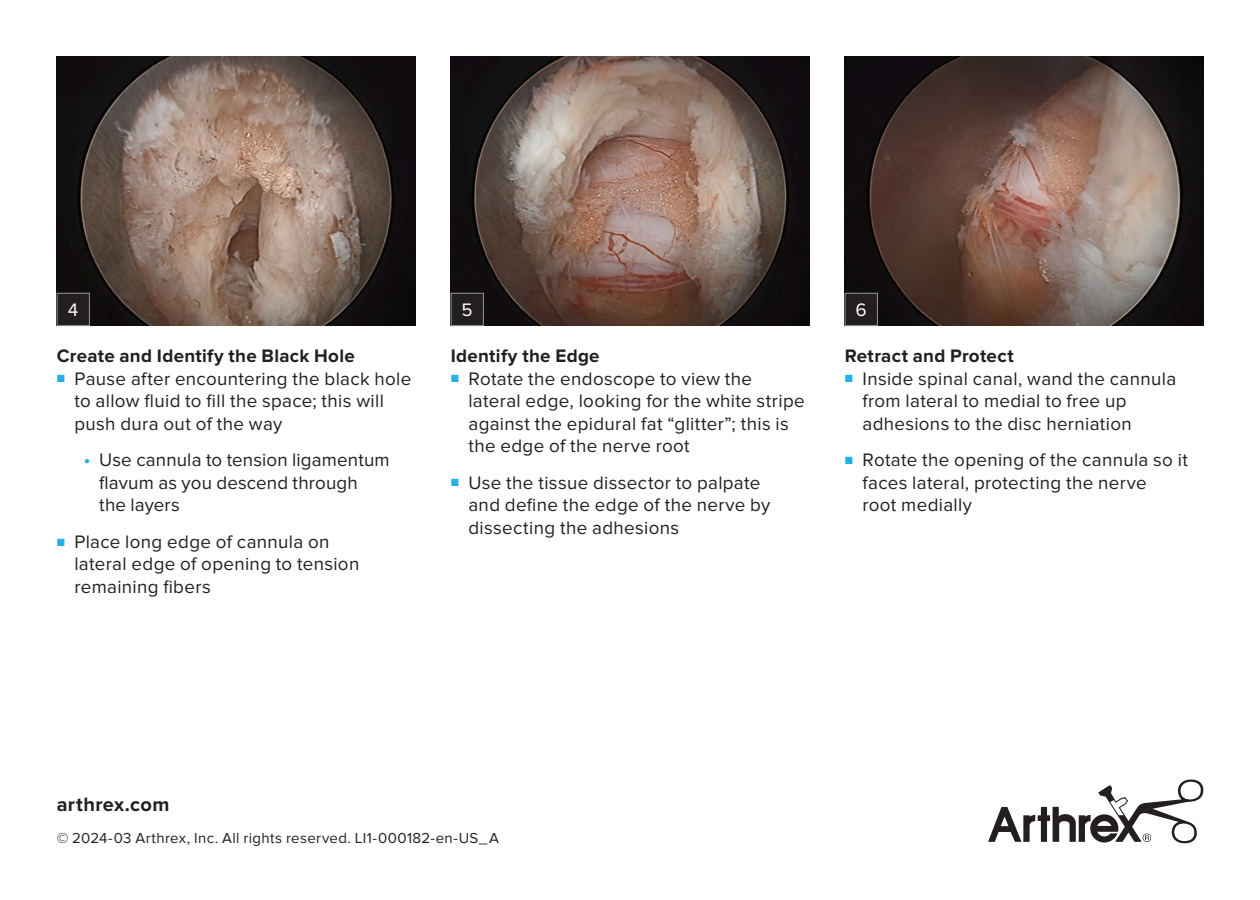
<style>
.page{position:relative;width:1260px;height:900px;background:#fff}
.page>*{position:absolute;margin:0;border:0;box-sizing:border-box;transform-origin:0 0}
.t1{font:700 20px "Proxima Nova";letter-spacing:.02em;color:#231f20}
.t2{font:18.75px/22.5px "Proxima Nova";letter-spacing:.02em;color:#231f20}
.t3{font:700 18.75px "Proxima Nova";letter-spacing:.015em;color:#231f20}
.t4{font:18.75px "Proxima Nova";color:#fff}
.t5{font:15px "Proxima Nova";letter-spacing:.025em;color:#231f20}
.s1{font-size:12.5px;color:#26b1e6}
.s2{font-size:20px;color:#26b1e6}
</style>
<div class="page">
<img style="left:57px;top:57px;width:358px;height:269px">
<img style="left:451px;top:57px;width:358px;height:269px">
<img style="left:845px;top:57px;width:358px;height:269px">
<div style="left:57px;top:293px;width:32px;height:33px;background:#231f20"></div>
<div style="left:57px;top:293px;width:33px;height:33px;border:1px solid #939598"></div>
<div style="left:451px;top:293px;width:32px;height:33px;background:#231f20"></div>
<div style="left:451px;top:293px;width:33px;height:33px;border:1px solid #939598"></div>
<div style="left:845px;top:293px;width:32px;height:33px;background:#231f20"></div>
<div style="left:845px;top:293px;width:33px;height:33px;border:1px solid #939598"></div>
<svg style="left:988px;top:780px;width:215px;height:63px"></svg>
<p class="t4" style="left:68px;top:299px;width:13px">4</p>
<p class="t4" style="left:462px;top:299px;width:13px">5</p>
<p class="t4" style="left:856px;top:299px;width:13px">6</p>
<p class="t3" style="left:57px;top:345px;width:300px">Create and Identify the Black Hole</p>
<p class="t2" style="left:74px;top:367px;width:339px;text-indent:-18px"><span class="s1">■</span> Pause after encountering the black hole to allow fluid to fill the space; this will push dura out of the way</p>
<p class="t2" style="left:99px;top:449px;width:292px;text-indent:-16px"><span class="s2">•</span> Use cannula to tension ligamentum flavum as you descend through<br>the layers</p>
<p class="t2" style="left:74px;top:531px;width:286px;text-indent:-18px"><span class="s1">■</span> Place long edge of cannula on lateral edge of opening to tension remaining fibers</p>
<p class="t3" style="left:451px;top:345px;width:150px">Identify the Edge</p>
<p class="t2" style="left:468px;top:367px;width:338px;text-indent:-18px"><span class="s1">■</span> Rotate the endoscope to view the lateral edge, looking for the white stripe against the epidural fat “glitter”; this is the edge of the nerve root</p>
<p class="t2" style="left:468px;top:472px;width:303px;text-indent:-18px"><span class="s1">■</span> Use the tissue dissector to palpate and define the edge of the nerve by dissecting the adhesions</p>
<p class="t3" style="left:845px;top:345px;width:170px">Retract and Protect</p>
<p class="t2" style="left:862px;top:367px;width:315px;text-indent:-18px"><span class="s1">■</span> Inside spinal canal, wand the cannula from lateral to medial to free up adhesions to the disc herniation</p>
<p class="t2" style="left:862px;top:449px;width:327px;text-indent:-18px"><span class="s1">■</span> Rotate the opening of the cannula so it faces lateral, protecting the nerve<br>root medially</p>
<p class="t1" style="left:57px;top:793px;width:114px">arthrex.com</p>
<p class="t5" style="left:57px;top:830px;width:444px">© 2024-03 Arthrex, Inc. All rights reserved. LI1-000182-en-US_A</p>
</div>
